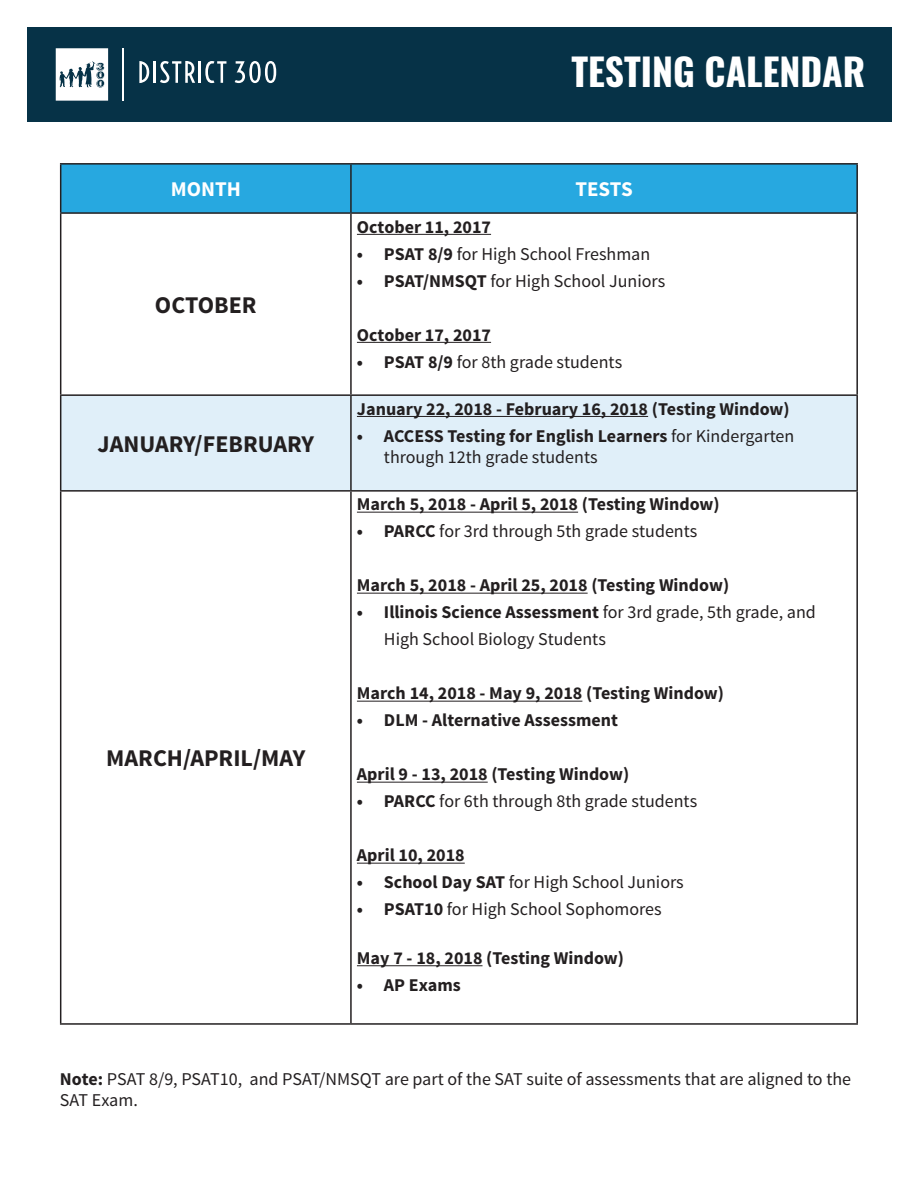
<style>
.page{position:relative;width:918px;height:1188px;background:#fff}
.page>*{position:absolute;margin:0;border:0;box-sizing:border-box;transform-origin:0 0}
.t1{font:700 37.5px "Oswald";color:#fff}
.t2{font:700 24px "Source Sans Pro";color:#231f20}
.t3{font:700 21px "Source Sans Pro";color:#fff}
.t4{font:18px/21.6px "Source Sans Pro";color:#231f20}
.t5{font:700 18px "Source Sans Pro";color:#231f20}
.s1{font-weight:700}
</style>
<div class="page">
<div style="left:61px;top:165px;width:795px;height:47px;background:#27a8e0"></div>
<div style="left:61px;top:396px;width:795px;height:94px;background:#e0eff9"></div>
<hr style="left:60px;top:163px;width:291px;height:2px;background:#231f20">
<hr style="left:60px;top:165px;width:1px;height:47px;background:#231f20">
<hr style="left:351px;top:163px;width:507px;height:2px;background:#231f20">
<hr style="left:350px;top:165px;width:2px;height:47px;background:#231f20">
<hr style="left:856px;top:165px;width:2px;height:47px;background:#231f20">
<hr style="left:60px;top:212px;width:291px;height:2px;background:#231f20">
<hr style="left:60px;top:214px;width:1px;height:180px;background:#231f20">
<hr style="left:351px;top:212px;width:507px;height:2px;background:#231f20">
<hr style="left:350px;top:214px;width:2px;height:180px;background:#231f20">
<hr style="left:856px;top:214px;width:2px;height:180px;background:#231f20">
<hr style="left:60px;top:492px;width:1px;height:531px;background:#231f20">
<hr style="left:350px;top:492px;width:2px;height:531px;background:#231f20">
<hr style="left:856px;top:492px;width:2px;height:531px;background:#231f20">
<hr style="left:60px;top:1023px;width:291px;height:2px;background:#231f20">
<hr style="left:351px;top:1023px;width:507px;height:2px;background:#231f20">
<hr style="left:60px;top:396px;width:1px;height:94px;background:#231f20">
<hr style="left:60px;top:394px;width:291px;height:2px;background:#231f20">
<hr style="left:351px;top:394px;width:507px;height:2px;background:#231f20">
<hr style="left:350px;top:396px;width:2px;height:94px;background:#231f20">
<hr style="left:856px;top:396px;width:2px;height:94px;background:#231f20">
<hr style="left:60px;top:490px;width:291px;height:2px;background:#231f20">
<hr style="left:351px;top:490px;width:507px;height:2px;background:#231f20">
<hr style="left:357px;top:234px;width:134px;height:1px;background:#231f20">
<hr style="left:357px;top:342px;width:134px;height:1px;background:#231f20">
<hr style="left:357px;top:416px;width:291px;height:1px;background:#231f20">
<hr style="left:357px;top:512px;width:221px;height:1px;background:#231f20">
<hr style="left:357px;top:593px;width:231px;height:1px;background:#231f20">
<hr style="left:357px;top:701px;width:225px;height:1px;background:#231f20">
<hr style="left:357px;top:782px;width:131px;height:1px;background:#231f20">
<hr style="left:357px;top:863px;width:108px;height:1px;background:#231f20">
<hr style="left:357px;top:965px;width:126px;height:1px;background:#231f20">
<div style="left:27px;top:27px;width:864px;height:95px;background:#063247"></div>
<svg style="left:56px;top:48px;width:52px;height:53px;background:#d5dce0"></svg>
<hr style="left:122px;top:48px;width:1px;height:53px;background:#fff">
<svg style="left:139px;top:61px;width:10px;height:22px"></svg>
<hr style="left:153px;top:61px;width:3px;height:22px;background:#fff">
<svg style="left:160px;top:61px;width:35px;height:22px"></svg>
<hr style="left:199px;top:61px;width:2px;height:22px;background:#fff">
<svg style="left:205px;top:61px;width:21px;height:22px"></svg>
<svg style="left:235px;top:61px;width:41px;height:22px"></svg>
<p class="t1" style="left:571px;top:45px;width:295px">TESTING CALENDAR</p>
<p class="t3" style="left:171px;top:176px;width:72px">MONTH</p>
<p class="t3" style="left:575px;top:176px;width:59px">TESTS</p>
<p class="t2" style="left:155px;top:290px;width:103px">OCTOBER</p>
<p class="t2" style="left:97px;top:429px;width:218px">JANUARY/FEBRUARY</p>
<p class="t2" style="left:106px;top:743px;width:201px">MARCH/APRIL/MAY</p>
<p class="t5" style="left:357px;top:215px;width:136px">October 11, 2017</p>
<p class="t4" style="left:357px;top:243px;width:295px"><span class="s1">• PSAT 8/9</span> for High School Freshman</p>
<p class="t4" style="left:357px;top:270px;width:310px"><span class="s1">• PSAT/NMSQT</span> for High School Juniors</p>
<p class="t5" style="left:357px;top:323px;width:136px">October 17, 2017</p>
<p class="t4" style="left:357px;top:351px;width:267px"><span class="s1">• PSAT 8/9</span> for 8th grade students</p>
<p class="t5" style="left:357px;top:397px;width:434px">January 22, 2018 - February 16, 2018 (Testing Window)</p>
<p class="t4" style="left:384px;top:425px;width:412px;text-indent:-27px"><span class="s1">• ACCESS Testing for English Learners</span> for Kindergarten through 12th grade students</p>
<p class="t5" style="left:357px;top:493px;width:364px">March 5, 2018 - April 5, 2018 (Testing Window)</p>
<p class="t4" style="left:357px;top:521px;width:342px"><span class="s1">• PARCC</span> for 3rd through 5th grade students</p>
<p class="t5" style="left:357px;top:574px;width:374px">March 5, 2018 - April 25, 2018 (Testing Window)</p>
<p class="t4" style="left:384px;top:599px;width:433px;line-height:27px;text-indent:-27px"><span class="s1">• Illinois Science Assessment</span> for 3rd grade, 5th grade, and<br>High School Biology Students</p>
<p class="t5" style="left:357px;top:682px;width:369px">March 14, 2018 - May 9, 2018 (Testing Window)</p>
<p class="t5" style="left:357px;top:709px;width:263px">• DLM - Alternative Assessment</p>
<p class="t5" style="left:357px;top:763px;width:274px">April 9 - 13, 2018 (Testing Window)</p>
<p class="t4" style="left:357px;top:791px;width:342px"><span class="s1">• PARCC</span> for 6th through 8th grade students</p>
<p class="t5" style="left:357px;top:844px;width:109px">April 10, 2018</p>
<p class="t4" style="left:357px;top:872px;width:328px"><span class="s1">• School Day SAT</span> for High School Juniors</p>
<p class="t4" style="left:357px;top:899px;width:306px"><span class="s1">• PSAT10</span> for High School Sophomores</p>
<p class="t5" style="left:357px;top:946px;width:269px">May 7 - 18, 2018 (Testing Window)</p>
<p class="t5" style="left:357px;top:973px;width:105px">• AP Exams</p>
<p class="t4" style="left:60px;top:1068px;width:793px"><span class="s1">Note:</span> PSAT 8/9, PSAT10, and PSAT/NMSQT are part of the SAT suite of assessments that are aligned to the<br>SAT Exam.</p>
</div>
